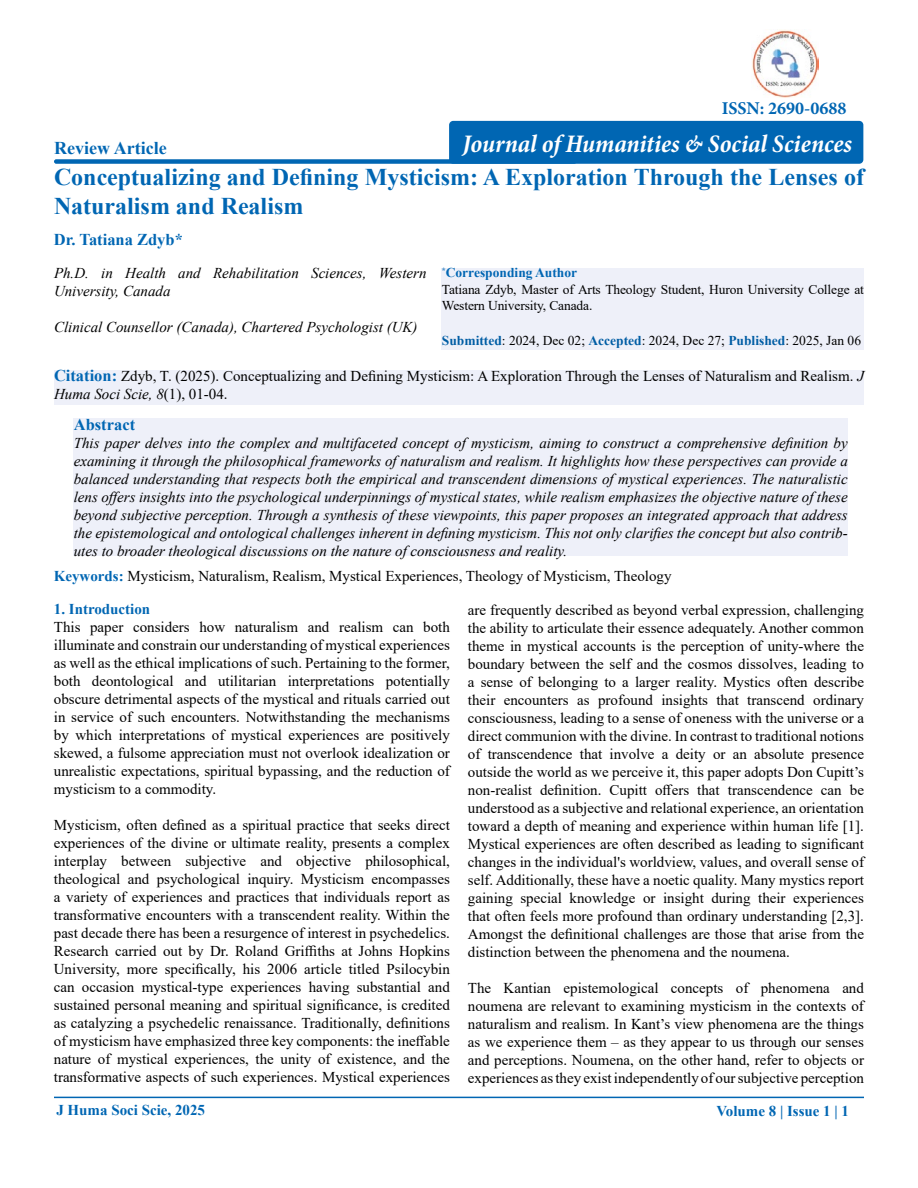
<style>
.page{position:relative;width:918px;height:1188px;background:#fff}
.page>*{position:absolute;margin:0;border:0;box-sizing:border-box;transform-origin:0 0}
.t1{font:italic 700 condensed 25.5px "Minion Pro";color:#fff}
.t2{font:700 24px/28.8px "Times New Roman";color:#0066b3}
.t3{font:700 18px "Minion Pro";color:#0066b3}
.t4{font:700 18px "Times New Roman";color:#0066b3}
.t5{font:700 16.5px "Times New Roman";color:#0066b3}
.t6{font:15px/18px "Times New Roman";color:#000;text-align:justify}
.t7{font:italic 15px/18px "Times New Roman";color:#000;text-align:justify}
.t8{font:700 15px "Times New Roman";color:#0066b3}
.t9{font:13.5px/16.5px "Times New Roman";letter-spacing:-.01em;color:#000}
.s1{font-weight:700;color:#0066b3}
.s2{font-weight:700;color:#005da4}
.s3{font-weight:700;font-size:16.5px;color:#0066b3}
.s4{font-style:italic}
</style>
<div class="page">
<div style="left:54px;top:159px;width:523px;height:5px;background:#0066b3;border-radius:2px"></div>
<hr style="left:54px;top:1097px;width:810px;height:1px;background:#0066b3">
<div style="left:442px;top:268px;width:422px;height:82px;background:#eef0f9"></div>
<div style="left:54px;top:370px;width:810px;height:34px;background:#eef0f9"></div>
<div style="left:74px;top:419px;width:774px;height:137px;background:#eef0f9"></div>
<div style="left:449px;top:121px;width:414px;height:43px;background:#0066b3;border-radius:4px"></div>
<img style="left:752px;top:30px;width:67px;height:67px">
<p class="t4" style="left:54px;top:135px;width:114px">Review Article</p>
<p class="t3" style="left:722px;top:95px;width:126px">ISSN: 2690-0688</p>
<h1 class="t1" style="left:463px;top:126px;width:391px">Journal of Humanities &amp; Social Sciences</h1>
<h2 class="t2" style="left:54px;top:162px;width:811px">Conceptualizing and Defining Mysticism: A Exploration Through the Lenses of<br>Naturalism and Realism</h2>
<p class="t5" style="left:54px;top:228px;width:131px">Dr. Tatiana Zdyb*</p>
<p class="t9" style="left:442px;top:264px;width:424px"><sup>*</sup><span class="s1">Corresponding Author<br></span>Tatiana Zdyb, Master of Arts Theology Student, Huron University College at<br>Western University, Canada.</p>
<p class="t9" style="left:442px;top:331px;width:421px"><span class="s2">Submitted</span>: 2024, Dec 02; <span class="s2">Accepted</span>: 2024, Dec 27; <span class="s2">Published</span>: 2025, Jan 06</p>
<p class="t6" style="left:54px;top:366px;width:812px"><span class="s3">Citation:</span> Zdyb, T. (2025). Conceptualizing and Defining Mysticism: A Exploration Through the Lenses of Naturalism and Realism. <span class="s4">J<br>Huma Soci Scie, 8</span>(1), 01-04.</p>
<p class="t5" style="left:74px;top:412px;width:63px">Abstract</p>
<p class="t7" style="left:74px;top:434px;width:776px">This paper delves into the complex and multifaceted concept of mysticism, aiming to construct a comprehensive definition by examining it through the philosophical frameworks of naturalism and realism. It highlights how these perspectives can provide a balanced understanding that respects both the empirical and transcendent dimensions of mystical experiences. The naturalistic lens offers insights into the psychological underpinnings of mystical states, while realism emphasizes the objective nature of these beyond subjective perception. Through a synthesis of these viewpoints, this paper proposes an integrated approach that address the epistemological and ontological challenges inherent in defining mysticism. This not only clarifies the concept but also contrib&shy;utes to broader theological discussions on the nature of consciousness and reality.</p>
<p class="t7" style="left:54px;top:264px;width:374px">Ph.D. in Health and Rehabilitation Sciences, Western<br>University, Canada</p>
<p class="t7" style="left:54px;top:318px;width:365px">Clinical Counsellor (Canada), Chartered Psychologist (UK)</p>
<p class="t6" style="left:54px;top:566px;width:619px"><span class="s1">Keywords:</span> Mysticism, Naturalism, Realism, Mystical Experiences, Theology of Mysticism, Theology</p>
<p class="t8" style="left:54px;top:599px;width:98px">1. Introduction</p>
<p class="t6" style="left:54px;top:618px;width:398px">This paper considers how naturalism and realism can both illuminate and constrain our understanding of mystical experiences as well as the ethical implications of such. Pertaining to the former, both deontological and utilitarian interpretations potentially obscure detrimental aspects of the mystical and rituals carried out in service of such encounters. Notwithstanding the mechanisms by which interpretations of mystical experiences are positively skewed, a fulsome appreciation must not overlook idealization or unrealistic expectations, spiritual bypassing, and the reduction of mysticism to a commodity.</p>
<p class="t6" style="left:54px;top:816px;width:398px">Mysticism, often defined as a spiritual practice that seeks direct experiences of the divine or ultimate reality, presents a complex interplay between subjective and objective philosophical, theological and psychological inquiry. Mysticism encompasses a variety of experiences and practices that individuals report as transformative encounters with a transcendent reality. Within the past decade there has been a resurgence of interest in psychedelics.<br>Research carried out by Dr. Roland Griffiths at Johns Hopkins University, more specifically, his 2006 article titled Psilocybin can occasion mystical-type experiences having substantial and sustained personal meaning and spiritual significance, is credited as catalyzing a psychedelic renaissance. Traditionally, definitions of mysticism have emphasized three key components: the ineffable nature of mystical experiences, the unity of existence, and the transformative aspects of such experiences. Mystical experiences</p>
<p class="t6" style="left:468px;top:600px;width:398px">are frequently described as beyond verbal expression, challenging the ability to articulate their essence adequately. Another common theme in mystical accounts is the perception of unity-where the boundary between the self and the cosmos dissolves, leading to a sense of belonging to a larger reality. Mystics often describe their encounters as profound insights that transcend ordinary consciousness, leading to a sense of oneness with the universe or a direct communion with the divine. In contrast to traditional notions of transcendence that involve a deity or an absolute presence outside the world as we perceive it, this paper adopts Don Cupitt’s non-realist definition. Cupitt offers that transcendence can be understood as a subjective and relational experience, an orientation toward a depth of meaning and experience within human life [1].<br>Mystical experiences are often described as leading to significant changes in the individual's worldview, values, and overall sense of self. Additionally, these have a noetic quality. Many mystics report gaining special knowledge or insight during their experiences that often feels more profound than ordinary understanding [2,3].<br>Amongst the definitional challenges are those that arise from the distinction between the phenomena and the noumena.</p>
<p class="t6" style="left:468px;top:978px;width:398px">The Kantian epistemological concepts of phenomena and noumena are relevant to examining mysticism in the contexts of naturalism and realism. In Kant’s view phenomena are the things as we experience them – as they appear to us through our senses and perceptions. Noumena, on the other hand, refer to objects or experiences as they exist independently of our subjective perception</p>
<p class="t8" style="left:56px;top:1100px;width:150px">J Huma Soci Scie, 2025</p>
<p class="t8" style="left:716px;top:1100px;width:134px">Volume 8 | Issue 1 | 1</p>
</div>
